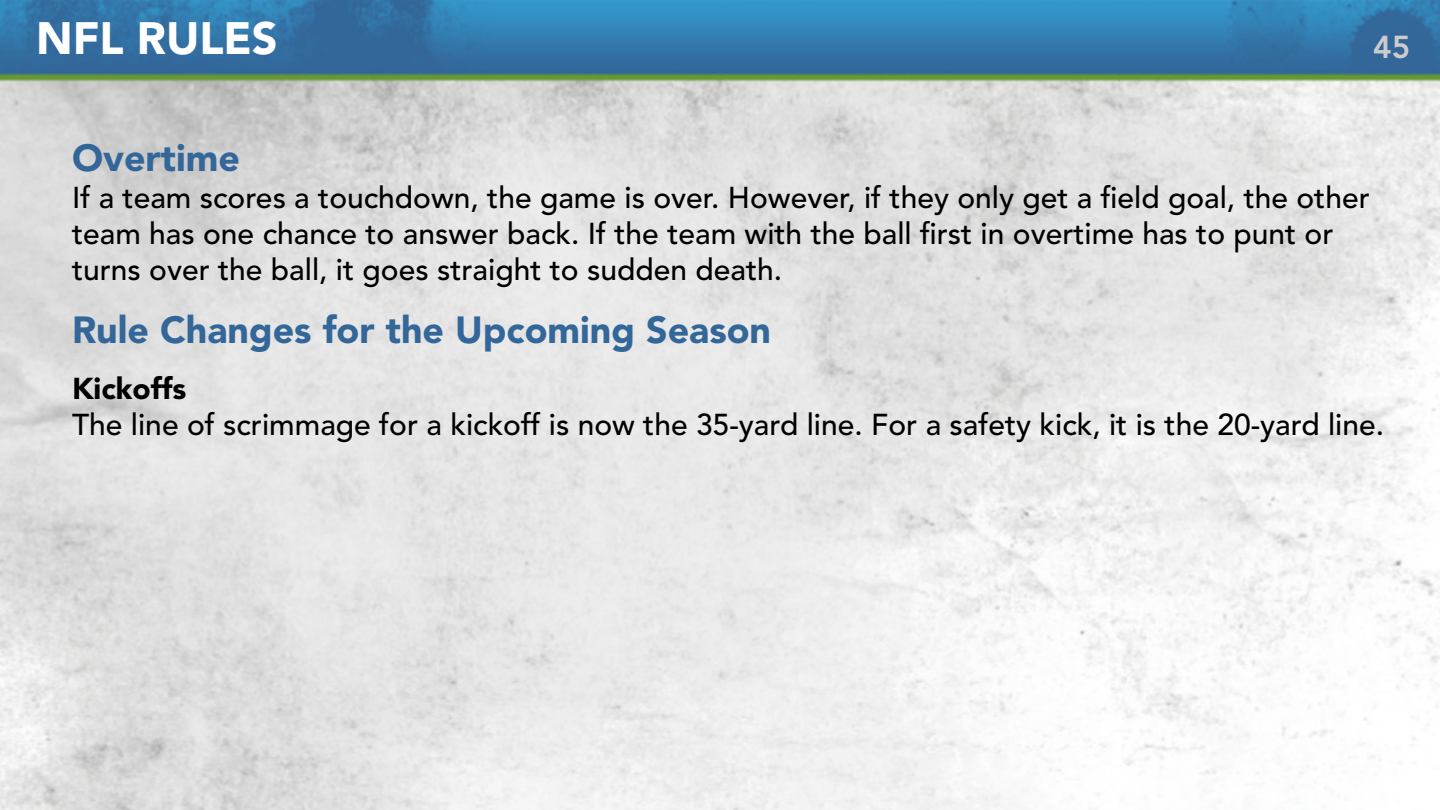
<style>
.page{position:relative;width:1440px;height:810px;background:#fff}
.page>*{position:absolute;margin:0;border:0;box-sizing:border-box;transform-origin:0 0}
.t1{font:500 45px "Avenir LT Std 65";color:#fff}
.t2{font:500 37.5px "Avenir LT Std 65";color:#369}
.t3{font:700 31.5px "Avenir LT Std 55 Roman";color:#ccc}
.t4{font:500 30px/36px "Avenir LT Std 65";color:#000}
.t5{font:500 30px "Avenir LT Std 65";color:#000}
</style>
<div class="page">
<img style="left:0;top:0;width:1440px;height:810px">
<h1 class="t1" style="left:36px;top:19px;width:243px">NFL RULES</h1>
<p class="t3" style="left:1373px;top:35px;width:39px">45</p>
<p class="t2" style="left:72px;top:142px;width:169px">Overtime</p>
<p class="t4" style="left:72px;top:182px;width:1299px">If a team scores a touchdown, the game is over. However, if they only get a field goal, the other team has one chance to answer back. If the team with the ball first in overtime has to punt or turns over the ball, it goes straight to sudden death.</p>
<p class="t2" style="left:72px;top:315px;width:701px">Rule Changes for the Upcoming Season</p>
<p class="t5" style="left:72px;top:376px;width:116px">Kickoffs</p>
<p class="t4" style="left:72px;top:409px;width:1314px">The line of scrimmage for a kickoff is now the 35-yard line. For a safety kick, it is the 20-yard line.</p>
</div>
